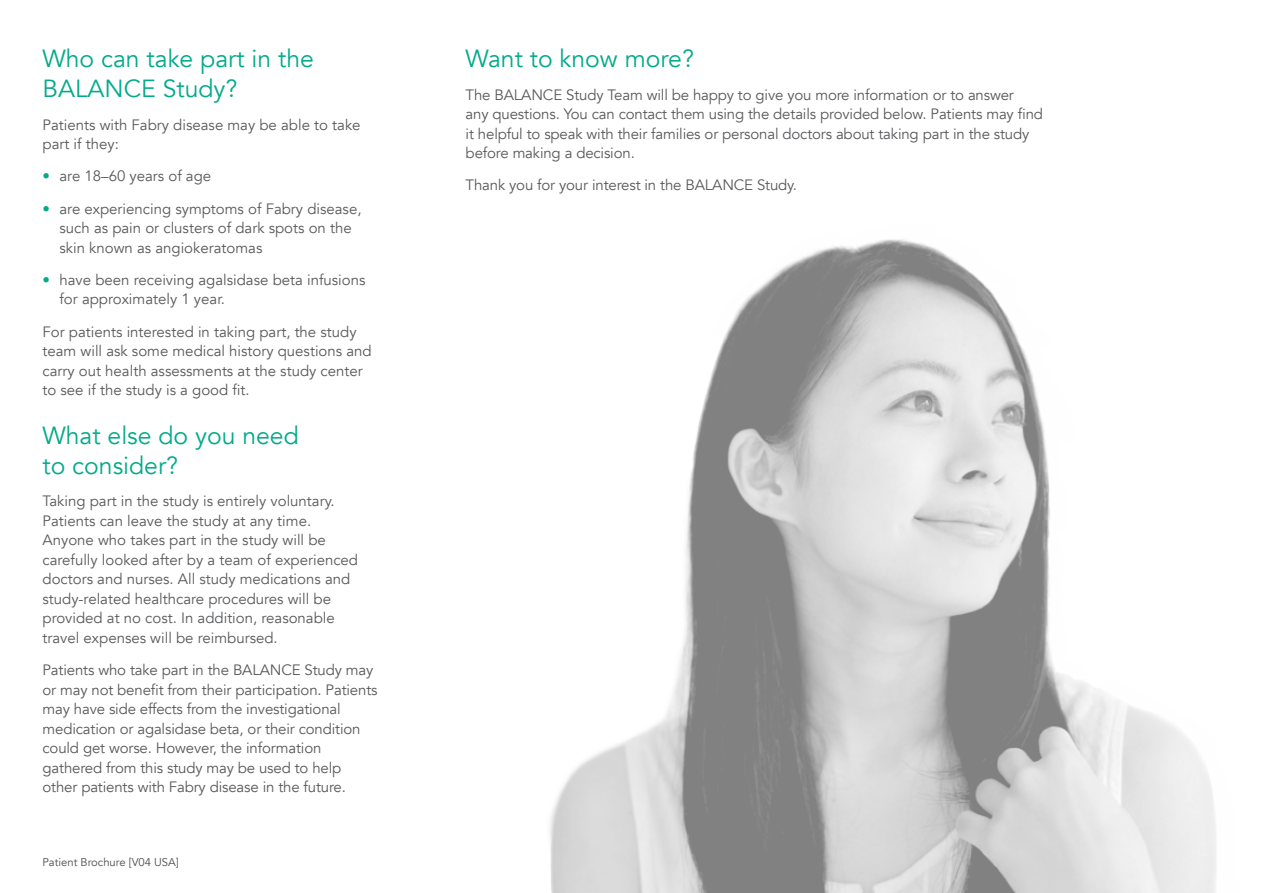
<style>
.page{position:relative;width:1263px;height:893px;background:#fff}
.page>*{position:absolute;margin:0;border:0;box-sizing:border-box;transform-origin:0 0}
.t1{font:24.75px/30px "Avenir";color:#02aa8a}
.t2{font:15px/19.5px "Avenir";color:#58595b}
.t3{font:11.25px "Avenir";color:#4d4d4f}
.s1{color:#02aa8a}
</style>
<div class="page">
<img style="left:550px;top:239px;width:666px;height:654px">
<h1 class="t1" style="left:43px;top:44px;width:273px">Who can take part in the<br>BALANCE Study?</h1>
<p class="t2" style="left:43px;top:115px;width:320px">Patients with Fabry disease may be able to take part if they:</p>
<p class="t2" style="left:43px;top:167px;width:170px"><span class="s1">•</span> are 18–60 years of age</p>
<p class="t2" style="left:60px;top:199px;width:303px;text-indent:-17px"><span class="s1">•</span> are experiencing symptoms of Fabry disease, such as pain or clusters of dark spots on the skin known as angiokeratomas</p>
<p class="t2" style="left:60px;top:270px;width:307px;text-indent:-17px"><span class="s1">•</span> have been receiving agalsidase beta infusions for approximately 1 year.</p>
<p class="t2" style="left:43px;top:322px;width:331px">For patients interested in taking part, the study team will ask some medical history questions and carry out health assessments at the study center to see if the study is a good fit.</p>
<h1 class="t1" style="left:43px;top:421px;width:258px">What else do you need to consider?</h1>
<p class="t2" style="left:43px;top:492px;width:317px">Taking part in the study is entirely voluntary.<br>Patients can leave the study at any time.<br>Anyone who takes part in the study will be carefully looked after by a team of experienced doctors and nurses. All study medications and study-related healthcare procedures will be provided at no cost. In addition, reasonable travel expenses will be reimbursed.</p>
<p class="t2" style="left:43px;top:661px;width:337px">Patients who take part in the BALANCE Study may or may not benefit from their participation. Patients may have side effects from the investigational medication or agalsidase beta, or their condition could get worse. However, the information gathered from this study may be used to help other patients with Fabry disease in the future.</p>
<p class="t3" style="left:43px;top:855px;width:138px">Patient Brochure [V04 USA]</p>
<h1 class="t1" style="left:466px;top:44px;width:230px">Want to know more?</h1>
<p class="t2" style="left:466px;top:85px;width:579px">The BALANCE Study Team will be happy to give you more information or to answer<br>any questions. You can contact them using the details provided below. Patients may find it helpful to speak with their families or personal doctors about taking part in the study before making a decision.</p>
<p class="t2" style="left:466px;top:176px;width:333px">Thank you for your interest in the BALANCE Study.</p>
</div>
